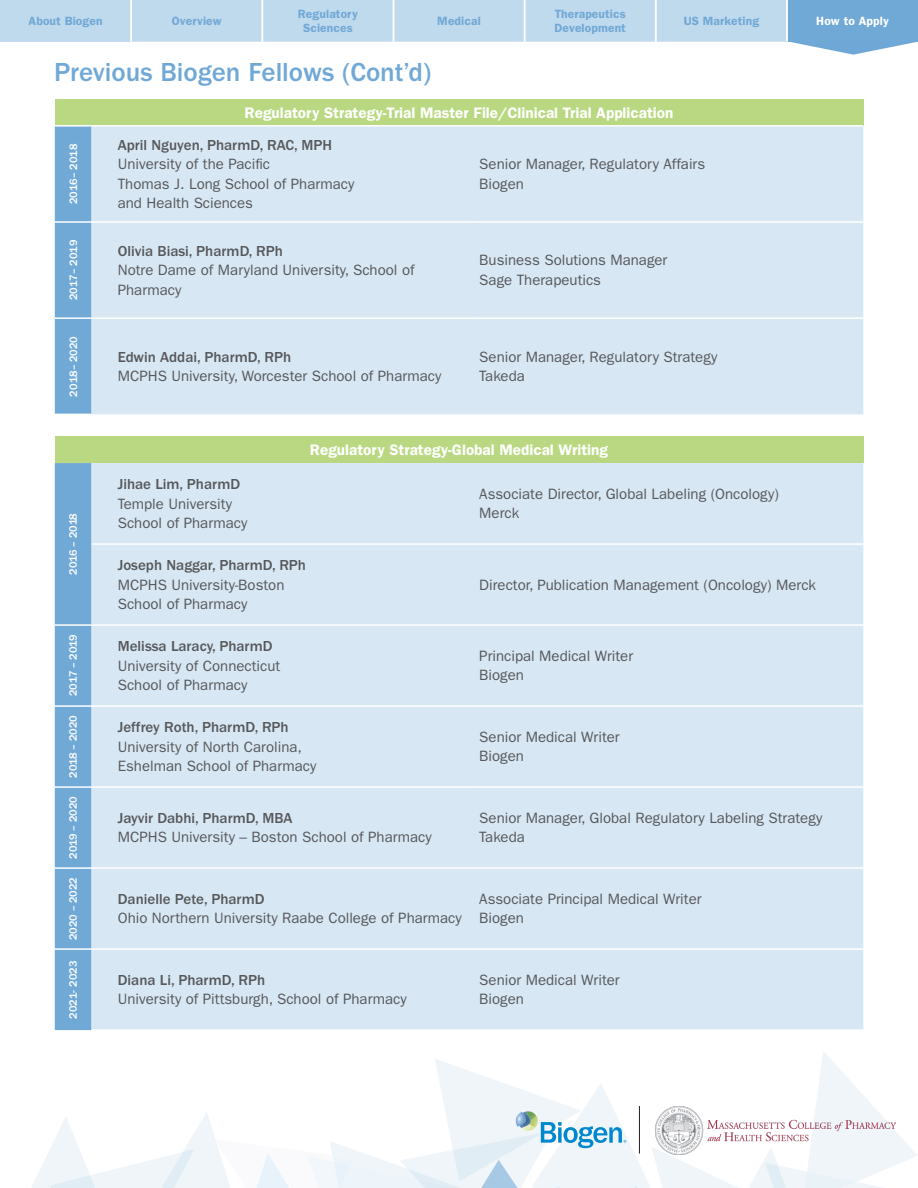
<style>
.page{position:relative;width:918px;height:1188px;background:#fff}
.page>*{position:absolute;margin:0;border:0;box-sizing:border-box;transform-origin:0 0}
.t1{font:500 27px "ITC Franklin Gothic Std";color:#70a8d6}
.t2{font:600 15.3px "ITC Franklin Gothic Std";color:#fff}
.t3{font:15px/19.5px "ITC Franklin Gothic Std";color:#57585a}
.t4{font:500 15px "ITC Franklin Gothic Std";color:#57585a}
.QuoteNBame{font:600 12px/14.4px "ITC Franklin Gothic Std";letter-spacing:.01em;color:#70a8d6;text-align:center}
.QuoteNBame-2{font:600 12px "ITC Franklin Gothic Std";letter-spacing:.01em;color:#fff}
.t5{font:500 11.1px "ITC Franklin Gothic Std";color:#fff}
</style>
<div class="page">
<svg style="left:31px;top:1051px;width:886px;height:137px"></svg>
<img style="left:656px;top:1106px;width:240px;height:48px">
<div style="left:0;top:0;width:131px;height:42px;background:#bfd9ed"></div>
<hr style="left:130px;top:0;width:2px;height:42px;background:#fff">
<svg style="left:131px;top:0;width:787px;height:55px"></svg>
<div style="left:55px;top:99px;width:808px;height:27px;background:#b9d881"></div>
<div style="left:55px;top:127px;width:37px;height:287px;background:#70a8d6"></div>
<div style="left:92px;top:127px;width:771px;height:287px;background:#d7e7f4"></div>
<hr style="left:92px;top:125px;width:381px;height:2px;background:#fff">
<hr style="left:473px;top:125px;width:390px;height:2px;background:#fff">
<hr style="left:92px;top:221px;width:381px;height:2px;background:#fff">
<hr style="left:473px;top:221px;width:390px;height:2px;background:#fff">
<hr style="left:92px;top:317px;width:381px;height:2px;background:#fff">
<hr style="left:473px;top:317px;width:390px;height:2px;background:#fff">
<hr style="left:55px;top:125px;width:37px;height:2px;background:#fff">
<hr style="left:55px;top:221px;width:37px;height:2px;background:#fff">
<hr style="left:55px;top:317px;width:37px;height:2px;background:#fff">
<div style="left:55px;top:436px;width:808px;height:27px;background:#b9d881"></div>
<div style="left:55px;top:463px;width:37px;height:567px;background:#70a8d6"></div>
<div style="left:92px;top:463px;width:771px;height:566px;background:#d7e7f4"></div>
<hr style="left:92px;top:705px;width:381px;height:2px;background:#fff">
<hr style="left:473px;top:705px;width:390px;height:2px;background:#fff">
<hr style="left:55px;top:786px;width:37px;height:2px;background:#fff">
<hr style="left:92px;top:786px;width:381px;height:2px;background:#fff">
<hr style="left:473px;top:786px;width:390px;height:2px;background:#fff">
<hr style="left:55px;top:867px;width:37px;height:2px;background:#fff">
<hr style="left:92px;top:867px;width:381px;height:2px;background:#fff">
<hr style="left:473px;top:867px;width:390px;height:2px;background:#fff">
<hr style="left:55px;top:948px;width:37px;height:2px;background:#fff">
<hr style="left:92px;top:948px;width:381px;height:2px;background:#fff">
<hr style="left:473px;top:948px;width:390px;height:2px;background:#fff">
<hr style="left:473px;top:624px;width:390px;height:2px;background:#fff">
<hr style="left:55px;top:624px;width:37px;height:2px;background:#fff">
<hr style="left:92px;top:624px;width:381px;height:2px;background:#fff">
<hr style="left:55px;top:705px;width:37px;height:2px;background:#fff">
<hr style="left:92px;top:543px;width:381px;height:2px;background:#fff">
<hr style="left:473px;top:543px;width:390px;height:2px;background:#fff">
<p class="QuoteNBame" style="left:29px;top:14px;width:75px">About Biogen</p>
<p class="QuoteNBame" style="left:172px;top:14px;width:51px">Overview</p>
<p class="QuoteNBame" style="left:298px;top:6px;width:61px">Regulatory<br>Sciences</p>
<p class="QuoteNBame" style="left:437px;top:14px;width:45px">Medical</p>
<p class="QuoteNBame" style="left:555px;top:6px;width:73px;text-align:left">Therapeutics<br>Development</p>
<p class="QuoteNBame" style="left:684px;top:14px;width:77px">US Marketing</p>
<p class="QuoteNBame-2" style="left:816px;top:14px;width:74px">How to Apply</p>
<p class="t1" style="left:54px;top:57px;width:379px">Previous Biogen Fellows (Cont’d)</p>
<p class="t2" style="left:245px;top:103px;width:430px">Regulatory Strategy-Trial Master File/Clinical Trial Application</p>
<p class="t5" style="left:67px;top:204px;width:62px;rotate:-90deg">2016– 2018</p>
<p class="t4" style="left:118px;top:136px;width:216px">April Nguyen, PharmD, RAC, MPH</p>
<p class="t3" style="left:118px;top:155px;width:154px">University of the Pacific</p>
<p class="t3" style="left:118px;top:174px;width:238px">Thomas J. Long School of Pharmacy and Health Sciences</p>
<p class="t5" style="left:67px;top:300px;width:62px;rotate:-90deg">2017– 2019</p>
<p class="t4" style="left:118px;top:242px;width:167px">Olivia Biasi, PharmD, RPh</p>
<p class="t3" style="left:118px;top:261px;width:298px">Notre Dame of Maryland University, School of<br>Pharmacy</p>
<p class="t5" style="left:67px;top:397px;width:62px;rotate:-90deg">2018– 2020</p>
<p class="t4" style="left:118px;top:348px;width:175px">Edwin Addai, PharmD, RPh</p>
<p class="t3" style="left:118px;top:366px;width:325px">MCPHS University, Worcester School of Pharmacy</p>
<p class="t3" style="left:479px;top:155px;width:228px">Senior Manager, Regulatory Affairs</p>
<p class="t3" style="left:479px;top:174px;width:46px">Biogen</p>
<p class="t3" style="left:479px;top:251px;width:190px">Business Solutions Manager</p>
<p class="t3" style="left:479px;top:270px;width:123px">Sage Therapeutics</p>
<p class="t3" style="left:479px;top:347px;width:240px">Senior Manager, Regulatory Strategy</p>
<p class="t3" style="left:479px;top:366px;width:47px">Takeda</p>
<p class="t5" style="left:67px;top:575px;width:63px;rotate:-90deg">2016 – 2018</p>
<p class="t4" style="left:118px;top:476px;width:124px">Jihae Lim, PharmD</p>
<p class="t3" style="left:118px;top:494px;width:131px">Temple University<br>School of Pharmacy</p>
<p class="t2" style="left:310px;top:441px;width:300px">Regulatory Strategy-Global Medical Writing</p>
<p class="t3" style="left:479px;top:484px;width:301px">Associate Director, Global Labeling (Oncology)</p>
<p class="t3" style="left:479px;top:504px;width:41px">Merck</p>
<p class="t4" style="left:118px;top:557px;width:190px">Joseph Naggar, PharmD, RPh</p>
<p class="t3" style="left:118px;top:575px;width:168px">MCPHS University-Boston</p>
<p class="t3" style="left:118px;top:594px;width:131px">School of Pharmacy</p>
<p class="t3" style="left:479px;top:575px;width:338px">Director, Publication Management (Oncology) Merck</p>
<p class="t5" style="left:67px;top:696px;width:63px;rotate:-90deg">2017 – 2019</p>
<p class="t4" style="left:118px;top:638px;width:156px">Melissa Laracy, PharmD</p>
<p class="t3" style="left:118px;top:656px;width:164px">University of Connecticut</p>
<p class="t3" style="left:118px;top:675px;width:131px">School of Pharmacy</p>
<p class="t5" style="left:67px;top:778px;width:64px;rotate:-90deg">2018 – 2020</p>
<p class="t4" style="left:118px;top:719px;width:172px">Jeffrey Roth, PharmD, RPh</p>
<p class="t3" style="left:118px;top:737px;width:200px">University of North Carolina,<br>Eshelman School of Pharmacy</p>
<p class="t5" style="left:67px;top:859px;width:64px;rotate:-90deg">2019 – 2020</p>
<p class="t5" style="left:67px;top:940px;width:65px;rotate:-90deg">2020 – 2022</p>
<p class="t5" style="left:67px;top:1019px;width:60px;rotate:-90deg">2021- 2023</p>
<p class="t4" style="left:118px;top:810px;width:176px">Jayvir Dabhi, PharmD, MBA</p>
<p class="t3" style="left:118px;top:828px;width:315px">MCPHS University – Boston School of Pharmacy</p>
<p class="t4" style="left:118px;top:891px;width:148px">Danielle Pete, PharmD</p>
<p class="t3" style="left:118px;top:909px;width:346px">Ohio Northern University Raabe College of Pharmacy</p>
<p class="t4" style="left:118px;top:972px;width:149px">Diana Li, PharmD, RPh</p>
<p class="t3" style="left:118px;top:990px;width:290px">University of Pittsburgh, School of Pharmacy</p>
<p class="t3" style="left:479px;top:646px;width:155px">Principal Medical Writer</p>
<p class="t3" style="left:479px;top:666px;width:46px">Biogen</p>
<p class="t3" style="left:479px;top:727px;width:142px">Senior Medical Writer</p>
<p class="t3" style="left:479px;top:747px;width:46px">Biogen</p>
<p class="t3" style="left:479px;top:808px;width:345px">Senior Manager, Global Regulatory Labeling Strategy</p>
<p class="t3" style="left:479px;top:828px;width:47px">Takeda</p>
<p class="t3" style="left:479px;top:889px;width:224px">Associate Principal Medical Writer</p>
<p class="t3" style="left:479px;top:909px;width:46px">Biogen</p>
<p class="t3" style="left:479px;top:970px;width:142px">Senior Medical Writer</p>
<p class="t3" style="left:479px;top:990px;width:46px">Biogen</p>
</div>
